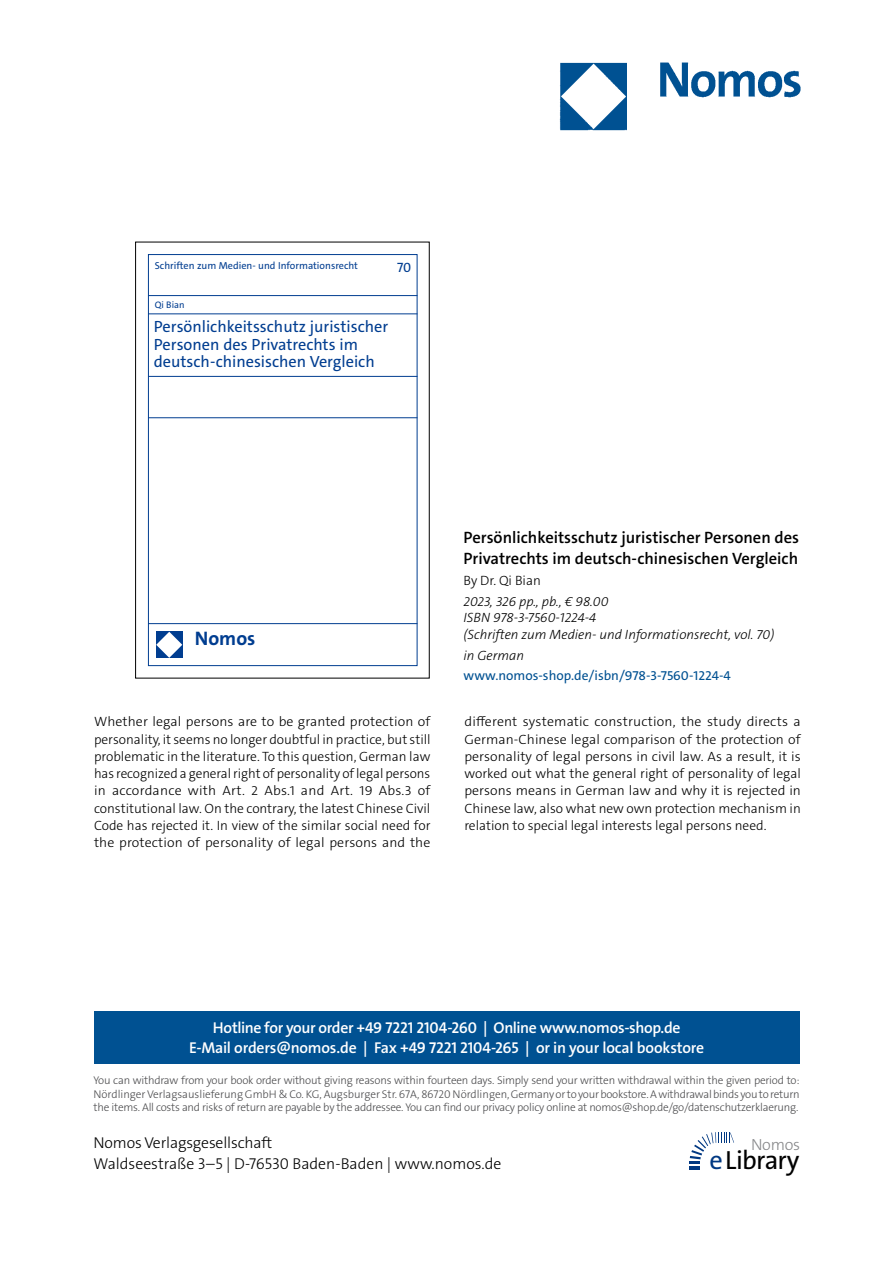
<style>
.page{position:relative;width:893px;height:1263px;background:#fff}
.page>*{position:absolute;margin:0;border:0;box-sizing:border-box;transform-origin:0 0}
.t1{font:26.4px "The Sans Os F";letter-spacing:-.03em;color:#000}
.t2{font:700 19.65px "The Sans C5";color:#003d90}
.t3{font:600 16.5px/21px "The Sans C5";color:#000}
.t4{font:16.35px/17.7px "The Sans C5";color:#003d90}
.t5{font:300 16.2px "The Sans Os F";letter-spacing:-.02em;color:#87888a}
.t6{font:600 15.75px/21px "The Sans Os F";letter-spacing:-.02em;color:#fff;text-align:center}
.t7{font:300 15.75px/21px "The Sans Os F";color:#000}
.t8{font:300 13.5px/17.2px "The Sans C5";color:#000;text-align:justify}
.t9{font:italic 300 13.5px/16.5px "The Sans C5";color:#000}
.t10{font:13.5px "The Sans C5";color:#005192}
.t11{font:13.5px "The Sans C5";color:#003d90}
.t12{font:300 11.25px/13.5px "The Sans Os F";letter-spacing:-.02em;color:#4b4b4d;text-align:justify}
.t13{font:10.2px "The Sans C5";color:#003d90}
.t14{font:9.45px "The Sans C5";color:#003d90}
.s1{color:#003882}
</style>
<div class="page">
<div style="left:94px;top:1011px;width:705px;height:52px;background:#005192"></div>
<hr style="left:689px;top:1166px;width:11px;height:4px;background:#003882">
<svg style="left:689px;top:1132px;width:45px;height:32px"></svg>
<img style="left:559px;top:62px;width:242px;height:69px">
<div style="left:135px;top:242px;width:295px;height:436px;border:1px solid #000"></div>
<div style="left:148px;top:254px;width:269px;height:412px;border:1px solid #003d90"></div>
<hr style="left:148px;top:295px;width:269px;height:1px;background:#003d90">
<hr style="left:148px;top:376px;width:269px;height:1px;background:#003d90">
<hr style="left:148px;top:417px;width:269px;height:1px;background:#003d90">
<hr style="left:148px;top:623px;width:269px;height:1px;background:#003d90">
<div style="left:156px;top:631px;width:27px;height:27px;background:#003d90"></div>
<svg style="left:156px;top:632px;width:26px;height:26px"></svg>
<hr style="left:148px;top:313px;width:269px;height:1px;background:#003d90">
<p class="t13" style="left:155px;top:259px;width:205px">Schriften zum Medien- und Informationsrecht</p>
<p class="t11" style="left:397px;top:259px;width:16px">70</p>
<p class="t14" style="left:155px;top:299px;width:31px">Qi Bian</p>
<p class="t4" style="left:154px;top:318px;width:236px">Persönlichkeitsschutz juristischer<br>Personen des Privatrechts im deutsch-chinesischen Vergleich</p>
<h2 class="t2" style="left:195px;top:625px;width:62px">Nomos</h2>
<p class="t3" style="left:463px;top:527px;width:337px">Persönlichkeitsschutz juristischer Personen des<br>Privatrechts im deutsch-chinesischen Vergleich</p>
<p class="t8" style="left:463px;top:572px;width:79px">By Dr. Qi Bian</p>
<p class="t9" style="left:463px;top:593px;width:312px">2023, 326 pp., pb., € 98.00<br>ISBN 978-3-7560-1224-4<br>(Schriften zum Medien- und Informationsrecht, vol. 70)</p>
<p class="t9" style="left:463px;top:647px;width:62px">in German</p>
<p class="t10" style="left:463px;top:667px;width:269px">www.nomos-shop.de/isbn/978-3-7560-1224-4</p>
<p class="t8" style="left:94px;top:713px;width:338px">Whether legal persons are to be granted protection of personality, it seems no longer doubtful in practice, but still problematic in the literature. To this question, German law has recognized a general right of personality of legal persons in accordance with Art. 2 Abs.1 and Art. 19 Abs.3 of constitutional law. On the contrary, the latest Chinese Civil Code has rejected it. In view of the similar social need for the protection of personality of legal persons and the</p>
<p class="t8" style="left:464px;top:713px;width:338px">different systematic construction, the study directs a German-Chinese legal comparison of the protection of personality of legal persons in civil law. As a result, it is worked out what the general right of personality of legal persons means in German law and why it is rejected in Chinese law, also what new own protection mechanism in relation to special legal interests legal persons need.</p>
<p class="t6" style="left:189px;top:1017px;width:517px">Hotline for your order +49 7221 2104-260 | Online www.nomos-shop.de<br>E-Mail orders@nomos.de | Fax +49 7221 2104-265 | or in your local bookstore</p>
<p class="t12" style="left:94px;top:1074px;width:708px">You can withdraw from your book order without giving reasons within fourteen days. Simply send your written withdrawal within the given period to:<br>Nördlinger Verlagsauslieferung GmbH &amp; Co. KG, Augsburger Str. 67A, 86720 Nördlingen, Germany or to your bookstore. A withdrawal binds you to return the items. All costs and risks of return are payable by the addressee. You can find our privacy policy online at nomos@shop.de/go/datenschutzerklaerung.</p>
<p class="t7" style="left:94px;top:1133px;width:409px">Nomos Verlagsgesellschaft<br>Waldseestraße 3–5 | D-76530 Baden-Baden | www.nomos.de</p>
<p class="t5" style="left:751px;top:1134px;width:51px">Nomos</p>
<h1 class="t1" style="left:709px;top:1150px;width:91px"><span class="s1">e</span>Library</h1>
</div>
